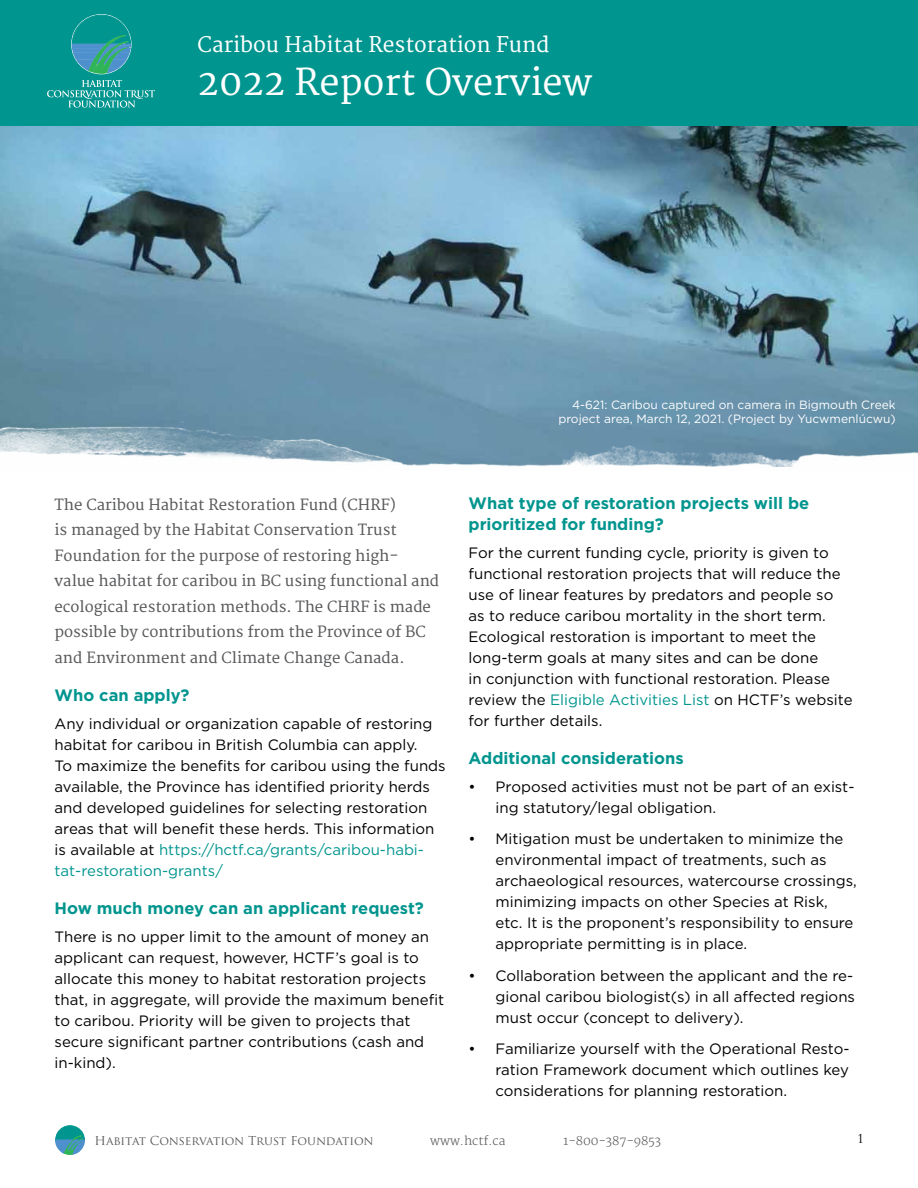
<style>
.page{position:relative;width:918px;height:1188px;background:#fff}
.page>*{position:absolute;margin:0;border:0;box-sizing:border-box;transform-origin:0 0}
.t1{font:36px "Merriweather";color:#fff}
.t2{font:21px "Merriweather";color:#fff}
.t3{font:700 16.5px/21px "Gotham HTF";color:#00958e}
.t4{font:15px/21px "Gotham HTF";color:#000}
.t5{font:15px/25.5px "Merriweather";color:#58595b}
.t6{font:12px/14.4px "Gotham HTF";color:#fff;text-align:right}
.t7{font:12px "Trajan Pro";letter-spacing:-.015em;color:#58595b}
.t8{font:300 12px "Merriweather";color:#58595b}
.t9{font:12px "Trajan Pro";color:#000}
.s1{color:#00958e}
</style>
<div class="page">
<svg style="left:56px;top:1126px;width:29px;height:29px"></svg>
<img style="left:0;top:125px;width:918px;height:280px">
<img style="left:0;top:405px;width:918px;height:62px">
<div style="left:0;top:0;width:918px;height:125px;background:#00958e"></div>
<svg style="left:72px;top:15px;width:60px;height:58px"></svg>
<svg style="left:47px;top:80px;width:108px;height:28px"></svg>
<h2 class="t2" style="left:198px;top:32px;width:353px">Caribou Habitat Restoration Fund</h2>
<h1 class="t1" style="left:198px;top:62px;width:396px">2022 Report Overview</h1>
<p class="t6" style="left:558px;top:397px;width:339px">4-621: Caribou captured on camera in Bigmouth Creek project area, March 12, 2021. (Project by Yucwmenlúcwu)</p>
<p class="t5" style="left:55px;top:492px;width:386px">The Caribou Habitat Restoration Fund (CHRF)<br>is managed by the Habitat Conservation Trust Foundation for the purpose of restoring high&shy;value habitat for caribou in BC using functional and ecological restoration methods. The CHRF is made possible by contributions from the Province of BC and Environment and Climate Change Canada.</p>
<p class="t3" style="left:55px;top:684px;width:136px">Who can apply?</p>
<p class="t4" style="left:55px;top:713px;width:393px">Any individual or organization capable of restoring habitat for caribou in British Columbia can apply.<br>To maximize the benefits for caribou using the funds available, the Province has identified priority herds and developed guidelines for selecting restoration areas that will benefit these herds. This information is available at <span class="s1">https://hctf.ca/grants/caribou-habi&shy;tat-restoration-grants/</span></p>
<p class="t3" style="left:55px;top:897px;width:371px">How much money can an applicant request?</p>
<p class="t4" style="left:55px;top:926px;width:391px">There is no upper limit to the amount of money an applicant can request, however, HCTF’s goal is to allocate this money to habitat restoration projects that, in aggregate, will provide the maximum benefit to caribou. Priority will be given to projects that secure significant partner contributions (cash and in-kind).</p>
<p class="t3" style="left:469px;top:492px;width:342px">What type of restoration projects will be prioritized for funding?</p>
<p class="t4" style="left:469px;top:542px;width:386px">For the current funding cycle, priority is given to functional restoration projects that will reduce the use of linear features by predators and people so as to reduce caribou mortality in the short term.<br>Ecological restoration is important to meet the long-term goals at many sites and can be done<br>in conjunction with functional restoration. Please review the <span class="s1">Eligible Activities List</span> on HCTF’s website for further details.</p>
<p class="t3" style="left:469px;top:747px;width:217px">Additional considerations</p>
<p class="t4" style="left:496px;top:776px;width:360px;text-indent:-27px">• Proposed activities must not be part of an exist&shy;ing statutory/legal obligation.</p>
<p class="t4" style="left:496px;top:828px;width:363px;text-indent:-27px">• Mitigation must be undertaken to minimize the environmental impact of treatments, such as archaeological resources, watercourse crossings, minimizing impacts on other Species at Risk, etc. It is the proponent’s responsibility to ensure appropriate permitting is in place.</p>
<p class="t4" style="left:496px;top:965px;width:361px;text-indent:-27px">• Collaboration between the applicant and the re&shy;gional caribou biologist(s) in all affected regions must occur (concept to delivery).</p>
<p class="t4" style="left:496px;top:1038px;width:356px;text-align:justify;text-indent:-27px">• Familiarize yourself with the Operational Resto&shy;ration Framework document which outlines key considerations for planning restoration.</p>
<p class="t7" style="left:94px;top:1133px;width:280px">Habitat Conservation Trust Foundation</p>
<p class="t8" style="left:430px;top:1134px;width:77px">www.hctf.ca</p>
<p class="t8" style="left:563px;top:1134px;width:99px">1-800-387-9853</p>
<p class="t9" style="left:857px;top:1131px;width:8px">1</p>
</div>
